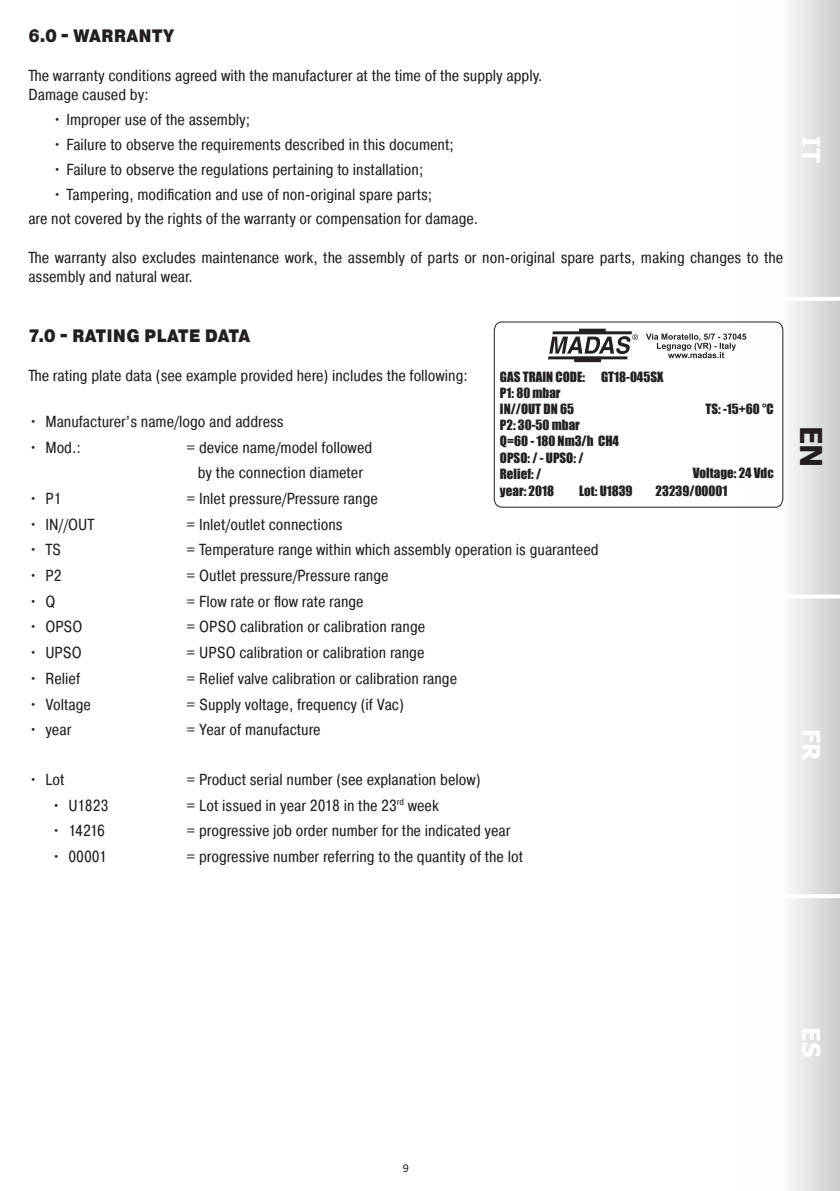
<style>
.page{position:relative;width:840px;height:1191px;background:#fff}
.page>*{position:absolute;margin:0;border:0;box-sizing:border-box;transform-origin:0 0}
.t1{font:700 30px "Tahoma";color:#231f20}
.t2{font:700 24px "Tahoma";color:#fff}
.t3{font:900 18px "Pragmatica Cond";letter-spacing:.01em;color:#231f20}
.t4{font:16px/19.2px "Pragmatica Cond";color:#231f20}
.t5{font:13px "Impact";color:#231f20}
.t6{font:12px "Calibri";color:#231f20}
</style>
<div class="page">
<div style="left:734px;top:0;width:105px;height:1191px;background:linear-gradient(to right,#fff,#d4d5d7)"></div>
<hr style="left:743px;top:297px;width:96px;height:4px;background:#fff">
<hr style="left:740px;top:594px;width:99px;height:4px;background:#fff">
<hr style="left:740px;top:894px;width:99px;height:4px;background:#fff">
<div style="left:493px;top:321px;width:289px;height:186px;border:1px solid #231f20;border-radius:8px"></div>
<div style="left:499px;top:485px;width:242px;height:19px;background:#fff"></div>
<hr style="left:552px;top:331px;width:79px;height:3px;background:#231f20">
<hr style="left:547px;top:356px;width:80px;height:3px;background:#231f20">
<div style="left:578px;top:329px;width:27px;height:5px;background:#231f20"></div>
<div style="left:574px;top:357px;width:26px;height:5px;background:#231f20"></div>
<svg style="left:549px;top:334px;width:88px;height:20px"></svg>
<svg style="left:646px;top:333px;width:99px;height:25px"></svg>
<p class="t3" style="left:28px;top:25px;width:147px">6.0 - WARRANTY</p>
<p class="t4" style="left:28px;top:66px;width:515px">The warranty conditions agreed with the manufacturer at the time of the supply apply.</p>
<p class="t4" style="left:28px;top:85px;width:122px">Damage caused by:</p>
<p class="t4" style="left:52px;top:110px;width:199px">• Improper use of the assembly;</p>
<p class="t4" style="left:52px;top:135px;width:403px">• Failure to observe the requirements described in this document;</p>
<p class="t4" style="left:52px;top:159px;width:372px">• Failure to observe the regulations pertaining to installation;</p>
<p class="t4" style="left:52px;top:184px;width:381px">• Tampering, modification and use of non-original spare parts;</p>
<p class="t4" style="left:28px;top:209px;width:451px">are not covered by the rights of the warranty or compensation for damage.</p>
<p class="t4" style="left:28px;top:248px;width:756px">The warranty also excludes maintenance work, the assembly of parts or non-original spare parts, making changes to the assembly and natural wear.</p>
<h2 class="t2" style="left:827px;top:136px;width:28px;rotate:90deg">IT</h2>
<p class="t3" style="left:28px;top:324px;width:223px">7.0 - RATING PLATE DATA</p>
<p class="t4" style="left:28px;top:366px;width:441px">The rating plate data (see example provided here) includes the following:</p>
<p class="t4" style="left:28px;top:412px;width:257px">• Manufacturer’s name/logo and address</p>
<p class="t4" style="left:28px;top:437px;width:54px">• Mod.:</p>
<p class="t4" style="left:186px;top:437px;width:187px">= device name/model followed</p>
<p class="t4" style="left:198px;top:463px;width:167px">by the connection diameter</p>
<p class="t4" style="left:28px;top:489px;width:35px">• P1</p>
<p class="t4" style="left:186px;top:489px;width:193px">= Inlet pressure/Pressure range</p>
<p class="t4" style="left:28px;top:514px;width:68px">• IN//OUT</p>
<p class="t4" style="left:186px;top:514px;width:157px">= Inlet/outlet connections</p>
<p class="t4" style="left:28px;top:540px;width:34px">• TS</p>
<p class="t4" style="left:186px;top:540px;width:413px">= Temperature range within which assembly operation is guaranteed</p>
<p class="t4" style="left:28px;top:566px;width:35px">• P2</p>
<p class="t4" style="left:186px;top:566px;width:203px">= Outlet pressure/Pressure range</p>
<p class="t4" style="left:28px;top:591px;width:28px">• Q</p>
<p class="t4" style="left:186px;top:591px;width:178px">= Flow rate or flow rate range</p>
<p class="t4" style="left:28px;top:617px;width:56px">• OPSO</p>
<p class="t4" style="left:186px;top:617px;width:240px">= OPSO calibration or calibration range</p>
<p class="t4" style="left:28px;top:643px;width:55px">• UPSO</p>
<p class="t4" style="left:186px;top:643px;width:239px">= UPSO calibration or calibration range</p>
<p class="t4" style="left:28px;top:668px;width:53px">• Relief</p>
<p class="t4" style="left:186px;top:668px;width:272px">= Relief valve calibration or calibration range</p>
<p class="t4" style="left:28px;top:694px;width:64px">• Voltage</p>
<p class="t4" style="left:186px;top:694px;width:219px">= Supply voltage, frequency (if Vac)</p>
<p class="t4" style="left:28px;top:720px;width:45px">• year</p>
<p class="t4" style="left:186px;top:720px;width:135px">= Year of manufacture</p>
<p class="t4" style="left:28px;top:769px;width:38px">• Lot</p>
<p class="t4" style="left:186px;top:769px;width:295px">= Product serial number (see explanation below)</p>
<p class="t4" style="left:51px;top:795px;width:59px">• U1823</p>
<p class="t4" style="left:186px;top:795px;width:254px">= Lot issued in year 2018 in the 23<sup>rd</sup> week</p>
<p class="t4" style="left:51px;top:821px;width:55px">• 14216</p>
<p class="t4" style="left:186px;top:821px;width:325px">= progressive job order number for the indicated year</p>
<p class="t4" style="left:51px;top:846px;width:57px">• 00001</p>
<p class="t4" style="left:186px;top:846px;width:338px">= progressive number referring to the quantity of the lot</p>
<p class="t5" style="left:499px;top:366px;width:165px">GAS TRAIN CODE: GT18-045SX</p>
<p class="t5" style="left:499px;top:382px;width:62px">P1: 80 mbar</p>
<p class="t5" style="left:499px;top:399px;width:76px">IN//OUT DN 65</p>
<p class="t5" style="left:499px;top:415px;width:81px">P2: 30-50 mbar</p>
<p class="t5" style="left:499px;top:431px;width:121px">Q=60 - 180 Nm3/h CH4</p>
<p class="t5" style="left:499px;top:447px;width:85px">OPSO: / - UPSO: /</p>
<p class="t5" style="left:499px;top:463px;width:43px">Relief: /</p>
<p class="t5" style="left:705px;top:399px;width:70px">TS: -15+60 °C</p>
<p class="t5" style="left:692px;top:463px;width:82px">Voltage: 24 Vdc</p>
<p class="t5" style="left:499px;top:480px;width:55px">year: 2018</p>
<p class="t5" style="left:579px;top:480px;width:55px">Lot: U1839</p>
<p class="t5" style="left:655px;top:480px;width:73px">23239/00001</p>
<h1 class="t1" style="left:831px;top:426px;width:43px;rotate:90deg">EN</h1>
<h2 class="t2" style="left:827px;top:728px;width:33px;rotate:90deg">FR</h2>
<p class="t6" style="left:402px;top:1159px;width:8px">9</p>
<h2 class="t2" style="left:827px;top:1027px;width:31px;rotate:90deg">ES</h2>
</div>
